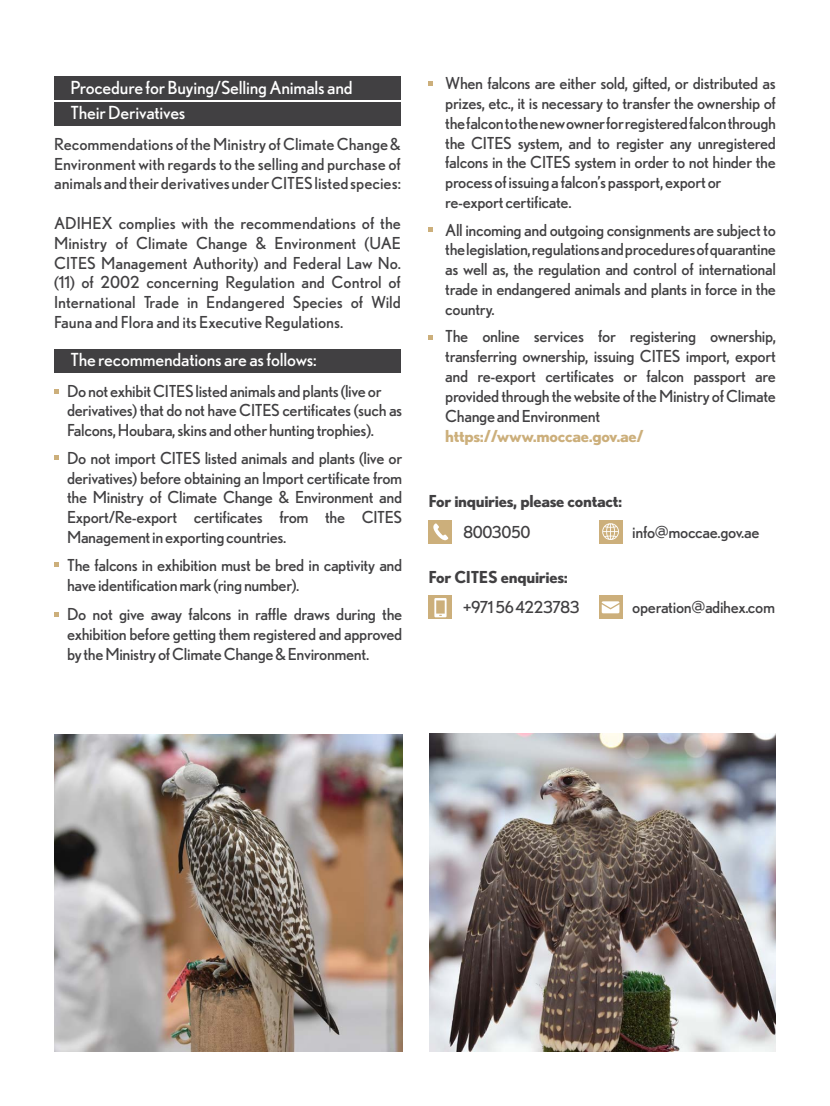
<style>
.page{position:relative;width:830px;height:1106px;background:#fff}
.page>*{position:absolute;margin:0;border:0;box-sizing:border-box;transform-origin:0 0}
.t1{font:18px/25.5px "Nobel";letter-spacing:-.01em;color:#fff}
.t2{font:16.5px/19.8px "Nobel";letter-spacing:-.02em;color:#414042;text-align:justify}
.t3{font:700 16.5px "Nobel";letter-spacing:-.02em;color:#414042}
.t4{font:700 16.5px "Nobel";letter-spacing:-.02em;color:#ccaf7b}
</style>
<div class="page">
<div style="left:54px;top:76px;width:347px;height:24px;background:#414042"></div>
<div style="left:54px;top:349px;width:347px;height:24px;background:#414042"></div>
<div style="left:54px;top:102px;width:347px;height:24px;background:#414042"></div>
<svg style="left:54px;top:389px;width:4px;height:5px"></svg>
<svg style="left:54px;top:455px;width:4px;height:5px"></svg>
<svg style="left:54px;top:562px;width:4px;height:5px"></svg>
<svg style="left:54px;top:612px;width:4px;height:4px"></svg>
<svg style="left:428px;top:81px;width:5px;height:5px"></svg>
<svg style="left:428px;top:227px;width:5px;height:5px"></svg>
<svg style="left:428px;top:335px;width:5px;height:5px"></svg>
<img style="left:429px;top:734px;width:346px;height:318px">
<img style="left:54px;top:734px;width:348px;height:318px">
<div style="left:428px;top:519px;width:24px;height:24px;background:#ccaf7b"></div>
<svg style="left:433px;top:523px;width:15px;height:17px"></svg>
<div style="left:598px;top:519px;width:24px;height:24px;background:#ccaf7b"></div>
<svg style="left:602px;top:523px;width:16px;height:17px"></svg>
<div style="left:428px;top:595px;width:24px;height:24px;background:#ccaf7b"></div>
<svg style="left:434px;top:598px;width:12px;height:19px"></svg>
<div style="left:598px;top:595px;width:24px;height:24px;background:#ccaf7b"></div>
<svg style="left:601px;top:601px;width:18px;height:12px"></svg>
<p class="t1" style="left:70px;top:74px;width:283px">Procedure for Buying/Selling Animals and<br>Their Derivatives</p>
<p class="t2" style="left:54px;top:134px;width:348px">Recommendations of the Ministry of Climate Change &amp; Environment with regards to the selling and purchase of animals and their derivatives under CITES listed species:</p>
<p class="t2" style="left:54px;top:213px;width:348px">ADIHEX complies with the recommendations of the Ministry of Climate Change &amp; Environment (UAE CITES Management Authority) and Federal Law No. (11) of 2002 concerning Regulation and Control of International Trade in Endangered Species of Wild Fauna and Flora and its Executive Regulations.</p>
<p class="t1" style="left:70px;top:347px;width:248px">The recommendations are as follows:</p>
<p class="t2" style="left:67px;top:380px;width:336px;text-align:left">Do not exhibit CITES listed animals and plants (live or derivatives) that do not have CITES certificates (such as<br>Falcons, Houbara, skins and other hunting trophies).</p>
<p class="t2" style="left:67px;top:448px;width:336px">Do not import CITES listed animals and plants (live or derivatives) before obtaining an Import certificate from the Ministry of Climate Change &amp; Environment and Export/Re-export certificates from the CITES Management in exporting countries.</p>
<p class="t2" style="left:67px;top:554px;width:336px">The falcons in exhibition must be bred in captivity and have identification mark (ring number).</p>
<p class="t2" style="left:67px;top:604px;width:336px">Do not give away falcons in raffle draws during the exhibition before getting them registered and approved by the Ministry of Climate Change &amp; Environment.</p>
<p class="t2" style="left:445px;top:73px;width:332px;text-align:left">When falcons are either sold, gifted, or distributed as prizes, etc., it is necessary to transfer the ownership of the falcon to the new owner for registered falcon through the CITES system, and to register any unregistered falcons in the CITES system in order to not hinder the process of issuing a falcon’s passport, export or re-export certificate.</p>
<p class="t2" style="left:445px;top:219px;width:332px">All incoming and outgoing consignments are subject to the legislation, regulations and procedures of quarantine as well as, the regulation and control of international trade in endangered animals and plants in force in the country.</p>
<p class="t2" style="left:445px;top:326px;width:332px">The online services for registering ownership, transferring ownership, issuing CITES import, export and re-export certificates or falcon passport are provided through the website of the Ministry of Climate Change and Environment</p>
<p class="t4" style="left:445px;top:426px;width:200px">https://www.moccae.gov.ae/</p>
<p class="t3" style="left:428px;top:491px;width:195px">For inquiries, please contact:</p>
<p class="t2" style="left:463px;top:522px;width:69px">8003050</p>
<p class="t2" style="left:632px;top:522px;width:129px">info@moccae.gov.ae</p>
<p class="t3" style="left:428px;top:567px;width:141px">For CITES enquiries:</p>
<p class="t2" style="left:463px;top:597px;width:118px">+971 56 4223783</p>
<p class="t2" style="left:632px;top:597px;width:144px">operation@adihex.com</p>
</div>
